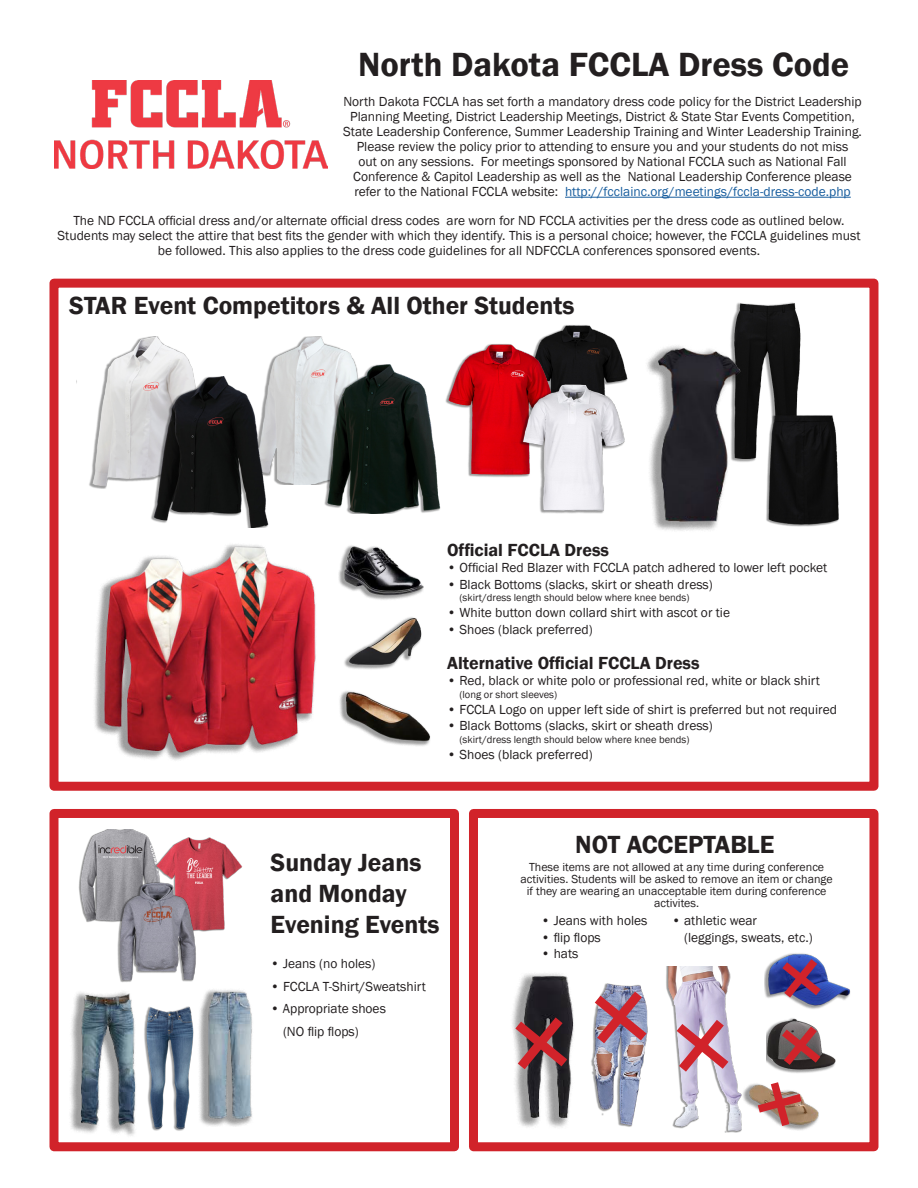
<style>
.page{position:relative;width:918px;height:1188px;background:#fff}
.page>*{position:absolute;margin:0;border:0;box-sizing:border-box;transform-origin:0 0}
.t1{font:600 34.5px "Franklin Gothic";color:#231f20}
.t2{font:600 25.5px/30.6px "Franklin Gothic";color:#231f20}
.t3{font:600 18px "Franklin Gothic";color:#231f20}
.t4{font:13.5px/15px "Franklin Gothic";color:#231f20;text-align:center}
.t5{font:12px/12px "Franklin Gothic";color:#231f20;text-align:center}
.t6{font:10.5px "Franklin Gothic";color:#231f20}
.s1{color:#175d9e}
</style>
<div class="page">
<div style="left:50px;top:279px;width:828px;height:512px;border:9px solid #d1232a"></div>
<img style="left:546px;top:325px;width:82px;height:53px">
<hr style="left:565px;top:197px;width:286px;height:1px;background:#175d9e">
<img style="left:54px;top:80px;width:274px;height:89px">
<img style="left:89px;top:336px;width:136px;height:153px">
<img style="left:266px;top:336px;width:122px;height:148px">
<img style="left:136px;top:377px;width:150px;height:150px">
<img style="left:309px;top:365px;width:132px;height:149px">
<img style="left:427px;top:336px;width:140px;height:145px">
<img style="left:497px;top:378px;width:131px;height:136px">
<img style="left:672px;top:285px;width:170px;height:118px">
<img style="left:757px;top:403px;width:82px;height:124px">
<img style="left:647px;top:333px;width:110px;height:198px">
<img style="left:94px;top:544px;width:222px;height:216px">
<img style="left:338px;top:545px;width:86px;height:55px">
<img style="left:344px;top:617px;width:78px;height:47px">
<img style="left:339px;top:664px;width:92px;height:82px">
<div style="left:50px;top:809px;width:409px;height:342px;border:9px solid #d1232a"></div>
<img style="left:59px;top:829px;width:87px;height:108px">
<img style="left:146px;top:835px;width:97px;height:96px">
<img style="left:101px;top:876px;width:112px;height:106px">
<img style="left:66px;top:992px;width:80px;height:150px">
<img style="left:139px;top:998px;width:46px;height:135px">
<img style="left:181px;top:989px;width:71px;height:138px">
<div style="left:469px;top:809px;width:409px;height:342px;border:9px solid #d1232a"></div>
<img style="left:580px;top:1053px;width:80px;height:89px">
<img style="left:829px;top:1055px;width:7px;height:14px">
<img style="left:765px;top:961px;width:86px;height:48px">
<img style="left:733px;top:1085px;width:99px;height:58px">
<img style="left:654px;top:967px;width:89px;height:165px">
<img style="left:514px;top:973px;width:71px;height:166px">
<svg style="left:512px;top:1008px;width:65px;height:71px;background:#876165"></svg>
<svg style="left:593px;top:982px;width:63px;height:71px"></svg>
<svg style="left:667px;top:1010px;width:71px;height:71px"></svg>
<svg style="left:774px;top:953px;width:55px;height:53px"></svg>
<svg style="left:750px;top:1018px;width:79px;height:116px"></svg>
<p class="t1" style="left:358px;top:43px;width:493px">North Dakota FCCLA Dress Code</p>
<p class="t4" style="left:343px;top:94px;width:520px">North Dakota FCCLA has set forth a mandatory dress code policy for the District Leadership Planning Meeting, District Leadership Meetings, District &amp; State Star Events Competition, State Leadership Conference, Summer Leadership Training and Winter Leadership Training.<br>Please review the policy prior to attending to ensure you and your students do not miss<br>out on any sessions. For meetings sponsored by National FCCLA such as National Fall Conference &amp; Capitol Leadership as well as the National Leadership Conference please refer to the National FCCLA website: <span class="s1">http://fcclainc.org/meetings/fccla-dress-code.php</span></p>
<p class="t4" style="left:58px;top:213px;width:804px">The ND FCCLA official dress and/or alternate official dress codes are worn for ND FCCLA activities per the dress code as outlined below.<br>Students may select the attire that best fits the gender with which they identify. This is a personal choice; however, the FCCLA guidelines must be followed. This also applies to the dress code guidelines for all NDFCCLA conferences sponsored events.</p>
<p class="t2" style="left:69px;top:290px;width:507px">STAR Event Competitors &amp; All Other Students</p>
<p class="t3" style="left:447px;top:539px;width:163px">Official FCCLA Dress</p>
<p class="t4" style="left:447px;top:561px;width:382px">• Official Red Blazer with FCCLA patch adhered to lower left pocket</p>
<p class="t4" style="left:447px;top:577px;width:267px">• Black Bottoms (slacks, skirt or sheath dress)</p>
<p class="t6" style="left:459px;top:591px;width:232px">(skirt/dress length should below where knee bends)</p>
<p class="t4" style="left:447px;top:606px;width:284px">• White button down collard shirt with ascot or tie</p>
<p class="t4" style="left:447px;top:622px;width:147px">• Shoes (black preferred)</p>
<p class="t3" style="left:447px;top:652px;width:254px">Alternative Official FCCLA Dress</p>
<p class="t4" style="left:447px;top:673px;width:374px">• Red, black or white polo or professional red, white or black shirt</p>
<p class="t6" style="left:459px;top:688px;width:99px">(long or short sleeves)</p>
<p class="t4" style="left:447px;top:702px;width:391px">• FCCLA Logo on upper left side of shirt is preferred but not required</p>
<p class="t4" style="left:447px;top:718px;width:267px">• Black Bottoms (slacks, skirt or sheath dress)</p>
<p class="t6" style="left:459px;top:733px;width:232px">(skirt/dress length should below where knee bends)</p>
<p class="t4" style="left:447px;top:747px;width:147px">• Shoes (black preferred)</p>
<p class="t2" style="left:271px;top:848px;width:152px">Sunday Jeans</p>
<p class="t2" style="left:271px;top:879px;width:170px">and Monday<br>Evening Events</p>
<p class="t4" style="left:271px;top:957px;width:106px">• Jeans (no holes)</p>
<p class="t4" style="left:271px;top:979px;width:157px">• FCCLA T-Shirt/Sweatshirt</p>
<p class="t4" style="left:283px;top:998px;width:104px;line-height:22.5px;text-align:left;text-indent:-12px">• Appropriate shoes (NO flip flops)</p>
<p class="t2" style="left:575px;top:830px;width:201px">NOT ACCEPTABLE</p>
<p class="t5" style="left:521px;top:862px;width:314px">These items are not allowed at any time during conference activities. Students will be asked to remove an item or change if they are wearing an unacceptable item during conference activites.</p>
<p class="t4" style="left:684px;top:913px;width:130px;line-height:16.5px;text-align:left;text-indent:-12px">• athletic wear (leggings, sweats, etc.)</p>
<p class="t4" style="left:541px;top:914px;width:108px">• Jeans with holes</p>
<p class="t4" style="left:541px;top:930px;width:61px">• flip flops</p>
<p class="t4" style="left:541px;top:947px;width:39px">• hats</p>
</div>
